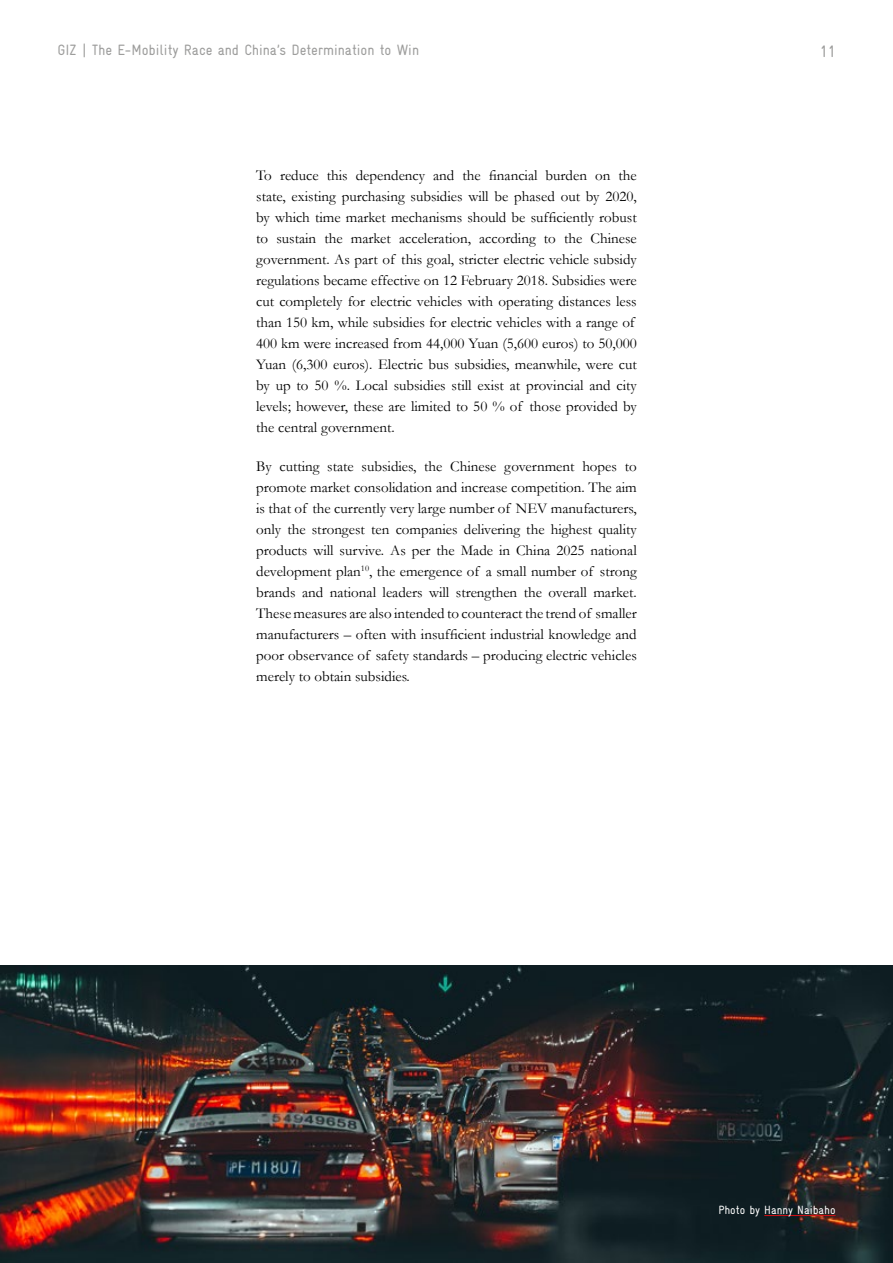
<style>
.page{position:relative;width:893px;height:1263px;background:#fff}
.page>*{position:absolute;margin:0;border:0;box-sizing:border-box;transform-origin:0 0}
.t1{font:16.5px "Gravur Condensed";color:#9d9d9c}
.t2{font:15px/21px "Garamond";color:#000}
.t3{font:15px "Gravur Condensed";color:#9d9d9c}
.t4{font:12px "Gravur Condensed";color:#fff}
</style>
<div class="page">
<img style="left:0;top:965px;width:893px;height:298px">
<hr style="left:764px;top:1215px;width:72px;height:1px;background:#d40f14">
<p class="t3" style="left:57px;top:41px;width:363px">GIZ | The E-Mobility Race and China’s Determination to Win</p>
<p class="t1" style="left:820px;top:42px;width:17px">11</p>
<p class="t2" style="left:256px;top:164px;width:382px">To reduce this dependency and the financial burden on the state, existing purchasing subsidies will be phased out by 2020, by which time market mechanisms should be sufficiently robust to sustain the market acceleration, according to the Chinese government. As part of this goal, stricter electric vehicle subsidy regulations became effective on 12 February 2018. Subsidies were cut completely for electric vehicles with operating distances less than 150 km, while subsidies for electric vehicles with a range of 400 km were increased from 44,000 Yuan (5,600 euros) to 50,000<br>Yuan (6,300 euros). Electric bus subsidies, meanwhile, were cut by up to 50 %. Local subsidies still exist at provincial and city levels; however, these are limited to 50 % of those provided by the central government.</p>
<p class="t2" style="left:256px;top:455px;width:382px;text-align:justify">By cutting state subsidies, the Chinese government hopes to promote market consolidation and increase competition. The aim is that of the currently very large number of NEV manufacturers, only the strongest ten companies delivering the highest quality products will survive. As per the Made in China 2025 national development plan<sup>10</sup>, the emergence of a small number of strong brands and national leaders will strengthen the overall market.<br>These measures are also intended to counteract the trend of smaller manufacturers – often with insufficient industrial knowledge and poor observance of safety standards – producing electric vehicles merely to obtain subsidies.</p>
<p class="t4" style="left:718px;top:1203px;width:119px">Photo by Hanny Naibaho</p>
</div>
